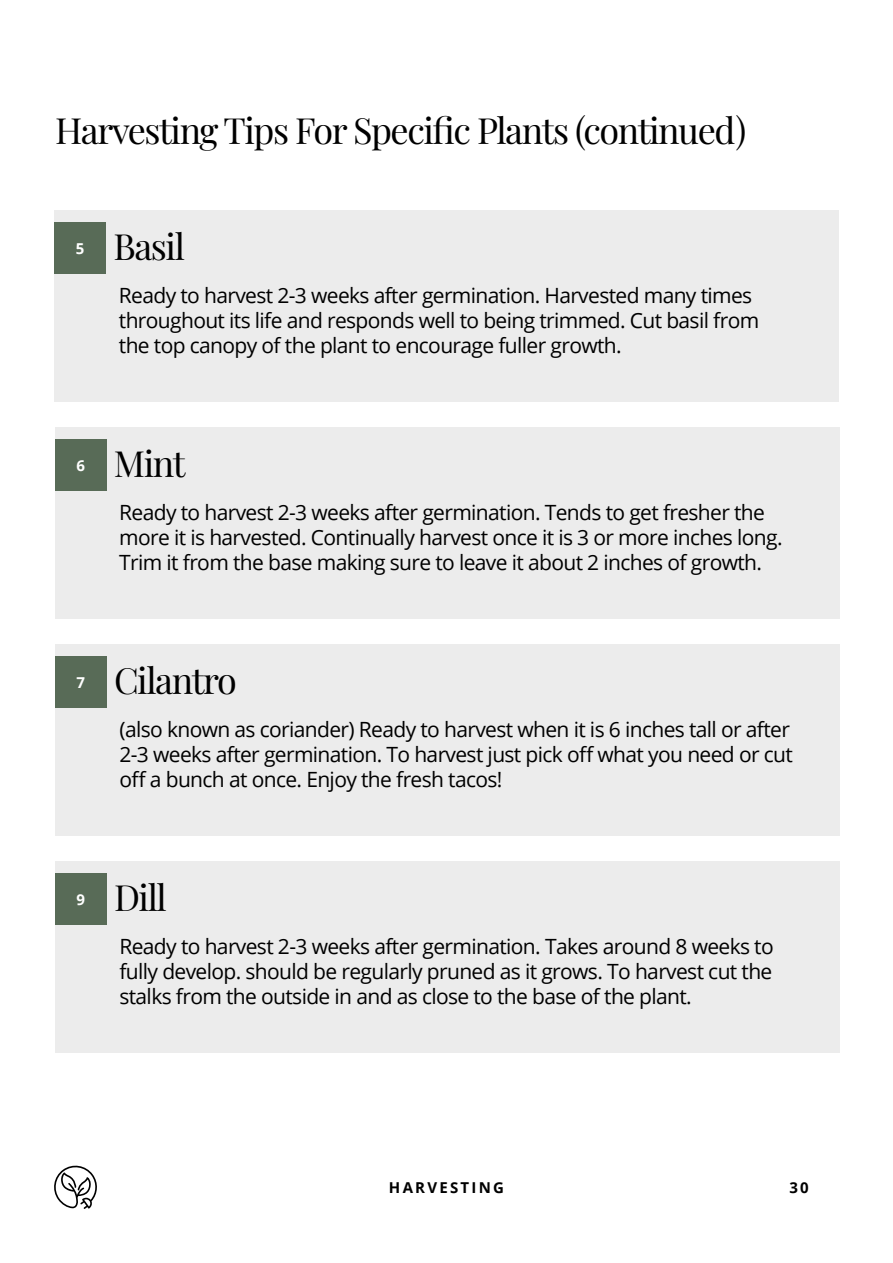
<style>
.page{position:relative;width:893px;height:1263px;background:#fff}
.page>*{position:absolute;margin:0;border:0;box-sizing:border-box;transform-origin:0 0}
.t1{font:36px "Playfair Display";letter-spacing:-.04em;color:#000}
.t2{font:21px/25.2px "Open Sans";letter-spacing:-.03em;color:#000}
.t3{font:700 15px "Open Sans";letter-spacing:.15em;color:#000}
.t4{font:700 15px "Open Sans";color:#fff}
</style>
<div class="page">
<svg style="left:54px;top:1165px;width:43px;height:44px"></svg>
<div style="left:55px;top:210px;width:784px;height:192px;background:#ececec"></div>
<div style="left:55px;top:223px;width:51px;height:51px;background:#586b57"></div>
<div style="left:55px;top:644px;width:784px;height:192px;background:#ececec"></div>
<div style="left:55px;top:657px;width:51px;height:51px;background:#586b57"></div>
<div style="left:55px;top:427px;width:784px;height:192px;background:#ececec"></div>
<div style="left:55px;top:440px;width:51px;height:51px;background:#586b57"></div>
<div style="left:55px;top:861px;width:784px;height:192px;background:#ececec"></div>
<div style="left:55px;top:874px;width:51px;height:51px;background:#586b57"></div>
<h1 class="t1" style="left:55px;top:102px;width:692px">Harvesting Tips For Specific Plants (continued)</h1>
<p class="t4" style="left:76px;top:238px;width:10px">5</p>
<h1 class="t1" style="left:113px;top:218px;width:73px">Basil</h1>
<p class="t2" style="left:119px;top:282px;width:642px">Ready to harvest 2-3 weeks after germination. Harvested many times throughout its life and responds well to being trimmed. Cut basil from the top canopy of the plant to encourage fuller growth.</p>
<p class="t4" style="left:76px;top:455px;width:10px">6</p>
<h1 class="t1" style="left:114px;top:435px;width:73px">Mint</h1>
<p class="t2" style="left:119px;top:499px;width:665px">Ready to harvest 2-3 weeks after germination. Tends to get fresher the more it is harvested. Continually harvest once it is 3 or more inches long.<br>Trim it from the base making sure to leave it about 2 inches of growth.</p>
<p class="t4" style="left:77px;top:672px;width:10px">7</p>
<h1 class="t1" style="left:114px;top:652px;width:124px">Cilantro</h1>
<p class="t2" style="left:119px;top:716px;width:675px">(also known as coriander) Ready to harvest when it is 6 inches tall or after<br>2-3 weeks after germination. To harvest just pick off what you need or cut off a bunch at once. Enjoy the fresh tacos!</p>
<p class="t4" style="left:77px;top:889px;width:10px">9</p>
<h1 class="t1" style="left:114px;top:869px;width:54px">Dill</h1>
<p class="t2" style="left:119px;top:933px;width:656px;text-align:justify">Ready to harvest 2-3 weeks after germination. Takes around 8 weeks to fully develop. should be regularly pruned as it grows. To harvest cut the stalks from the outside in and as close to the base of the plant.</p>
<p class="t3" style="left:389px;top:1177px;width:114px">HARVEST ING</p>
<p class="t3" style="left:789px;top:1177px;width:21px">30</p>
</div>
